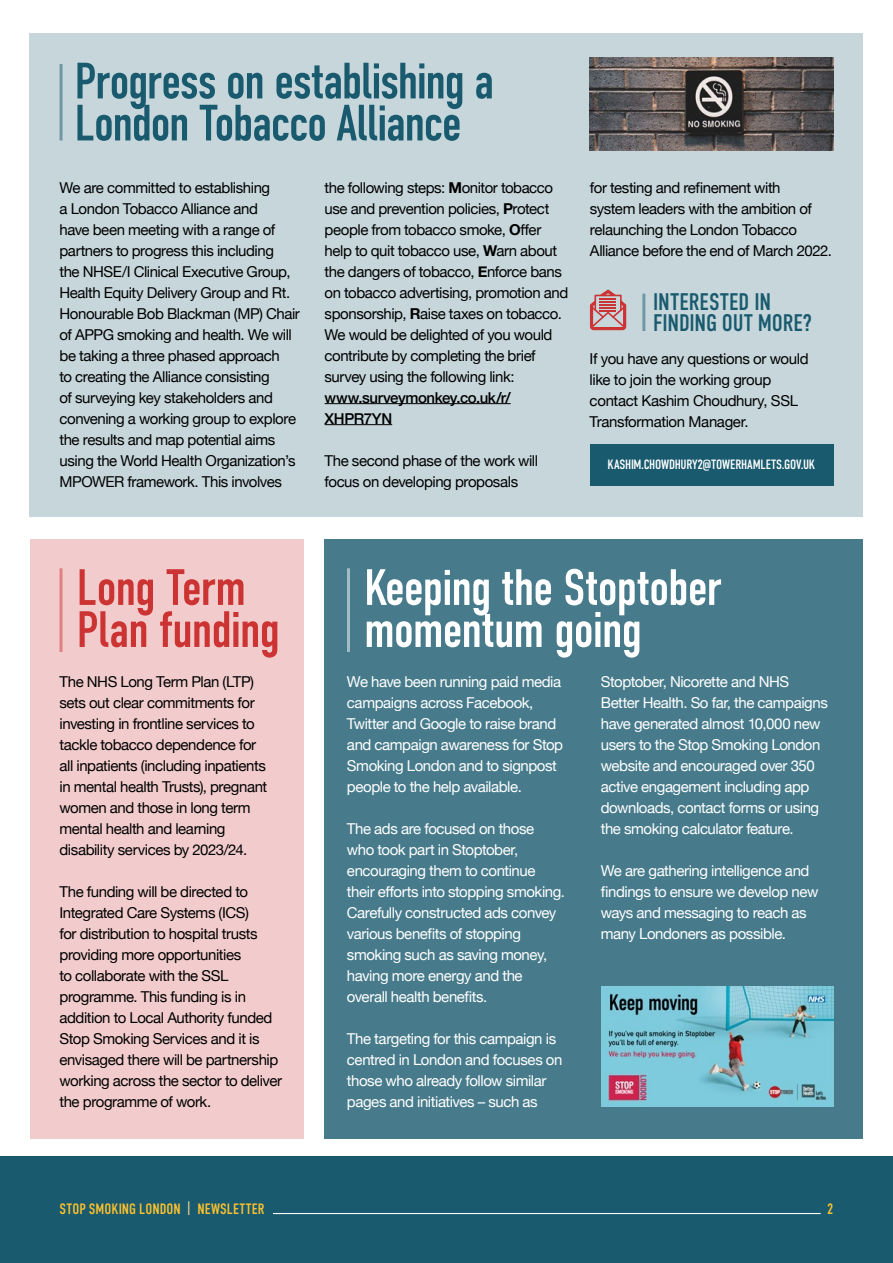
<style>
.page{position:relative;width:893px;height:1263px;background:#fff}
.page>*{position:absolute;margin:0;border:0;box-sizing:border-box;transform-origin:0 0}
.t1{font:51px/42px "DIN Condensed";letter-spacing:-.035em;color:#195a6e}
.t2{font:51px/42px "DIN Condensed";letter-spacing:-.025em;color:#fff}
.t3{font:51px/42px "DIN Condensed";letter-spacing:-.025em;color:#c33}
.t4{font:24px/21px "DIN Condensed";letter-spacing:-.005em;color:#195a6e}
.t5{font:15px/21px "Helvetica Neue";letter-spacing:-.03em;color:#000}
.t6{font:15px/21px "Helvetica Neue";letter-spacing:-.03em;color:#fff}
.t7{font:500 15px/21px "Helvetica Neue";letter-spacing:-.03em;color:#000}
.t8{font:15px "DIN Condensed";letter-spacing:.005em;color:#fcc22d}
.t9{font:13.5px "DIN Condensed";letter-spacing:-.02em;color:#fff}
.s1{font-weight:700}
.s2{color:#fde096}
</style>
<div class="page">
<div style="left:30px;top:539px;width:273px;height:599px;background:#f2cccc"></div>
<div style="left:325px;top:539px;width:538px;height:599px;background:#477b8b"></div>
<div style="left:30px;top:33px;width:833px;height:484px;background:#c6d6db"></div>
<hr style="left:325px;top:403px;width:186px;height:1px;background:#000">
<hr style="left:325px;top:424px;width:67px;height:1px;background:#000">
<img style="left:589px;top:58px;width:244px;height:92px">
<hr style="left:642px;top:294px;width:3px;height:37px;background:#195a6e">
<svg style="left:590px;top:290px;width:36px;height:40px"></svg>
<div style="left:590px;top:444px;width:243px;height:42px;background:#195a6e"></div>
<hr style="left:60px;top:568px;width:3px;height:84px;background:#c33">
<hr style="left:347px;top:568px;width:3px;height:84px;background:#fff">
<hr style="left:60px;top:64px;width:3px;height:77px;background:#195a6e">
<div style="left:0;top:1157px;width:893px;height:106px;background:#195a6e"></div>
<hr style="left:273px;top:1213px;width:548px;height:1px;background:#fff">
<img style="left:601px;top:986px;width:232px;height:121px">
<h1 class="t1" style="left:74px;top:61px;width:422px">Progress on establishing a<br>London Tobacco Alliance</h1>
<p class="t5" style="left:60px;top:178px;width:242px">We are committed to establishing<br>a London Tobacco Alliance and<br>have been meeting with a range of partners to progress this including<br>the NHSE/I Clinical Executive Group, Health Equity Delivery Group and Rt.<br>Honourable Bob Blackman (MP) Chair of APPG smoking and health. We will be taking a three phased approach<br>to creating the Alliance consisting<br>of surveying key stakeholders and convening a working group to explore the results and map potential aims using the World Health Organization’s MPOWER framework. This involves</p>
<p class="t5" style="left:325px;top:178px;width:245px">the following steps: <span class="s1">M</span>onitor tobacco use and prevention policies, <span class="s1">P</span>rotect people from tobacco smoke, <span class="s1">O</span>ffer help to quit tobacco use, <span class="s1">W</span>arn about the dangers of tobacco, <span class="s1">E</span>nforce bans on tobacco advertising, promotion and sponsorship, <span class="s1">R</span>aise taxes on tobacco.<br>We would be delighted of you would contribute by completing the brief survey using the following link:</p>
<p class="t7" style="left:325px;top:385px;width:188px">www.surveymonkey.co.uk/r/<br>XHPR7YN</p>
<p class="t5" style="left:325px;top:451px;width:215px">The second phase of the work will focus on developing proposals</p>
<p class="t5" style="left:590px;top:178px;width:243px">for testing and refinement with<br>system leaders with the ambition of relaunching the London Tobacco Alliance before the end of March 2022.</p>
<h2 class="t4" style="left:653px;top:292px;width:160px">INTERESTED IN<br>FINDING OUT MORE?</h2>
<p class="t5" style="left:590px;top:349px;width:221px">If you have any questions or would like to join the working group contact Kashim Choudhury, SSL<br>Transformation Manager.</p>
<p class="t9" style="left:608px;top:457px;width:209px">KASHIM.CHOWDHURY2@TOWERHAMLETS.GOV.UK</p>
<h1 class="t3" style="left:77px;top:567px;width:205px">Long Term<br>Plan funding</h1>
<h1 class="t2" style="left:364px;top:567px;width:359px">Keeping the Stoptober momentum going</h1>
<p class="t5" style="left:60px;top:672px;width:209px">The NHS Long Term Plan (LTP) sets out clear commitments for investing in frontline services to tackle tobacco dependence for all inpatients (including inpatients in mental health Trusts), pregnant women and those in long term mental health and learning disability services by 2023/24.</p>
<p class="t5" style="left:60px;top:882px;width:224px">The funding will be directed to<br>Integrated Care Systems (ICS)<br>for distribution to hospital trusts providing more opportunities<br>to collaborate with the SSL programme. This funding is in addition to Local Authority funded<br>Stop Smoking Services and it is envisaged there will be partnership working across the sector to deliver the programme of work.</p>
<p class="t6" style="left:347px;top:672px;width:218px">We have been running paid media campaigns across Facebook,<br>Twitter and Google to raise brand and campaign awareness for Stop<br>Smoking London and to signpost people to the help available.</p>
<p class="t6" style="left:347px;top:819px;width:220px">The ads are focused on those who took part in Stoptober, encouraging them to continue their efforts into stopping smoking.<br>Carefully constructed ads convey various benefits of stopping smoking such as saving money, having more energy and the overall health benefits.</p>
<p class="t6" style="left:347px;top:1029px;width:217px">The targeting for this campaign is centred in London and focuses on those who already follow similar pages and initiatives – such as</p>
<p class="t6" style="left:601px;top:672px;width:229px">Stoptober, Nicorette and NHS<br>Better Health. So far, the campaigns have generated almost 10,000 new users to the Stop Smoking London website and encouraged over 350 active engagement including app downloads, contact forms or using the smoking calculator feature.</p>
<p class="t6" style="left:601px;top:861px;width:219px">We are gathering intelligence and findings to ensure we develop new ways and messaging to reach as many Londoners as possible.</p>
<p class="t8" style="left:60px;top:1200px;width:206px">STOP SMOKING LONDON <span class="s2">|</span> NEWSLETTER</p>
<p class="t8" style="left:827px;top:1200px;width:8px">2</p>
</div>
